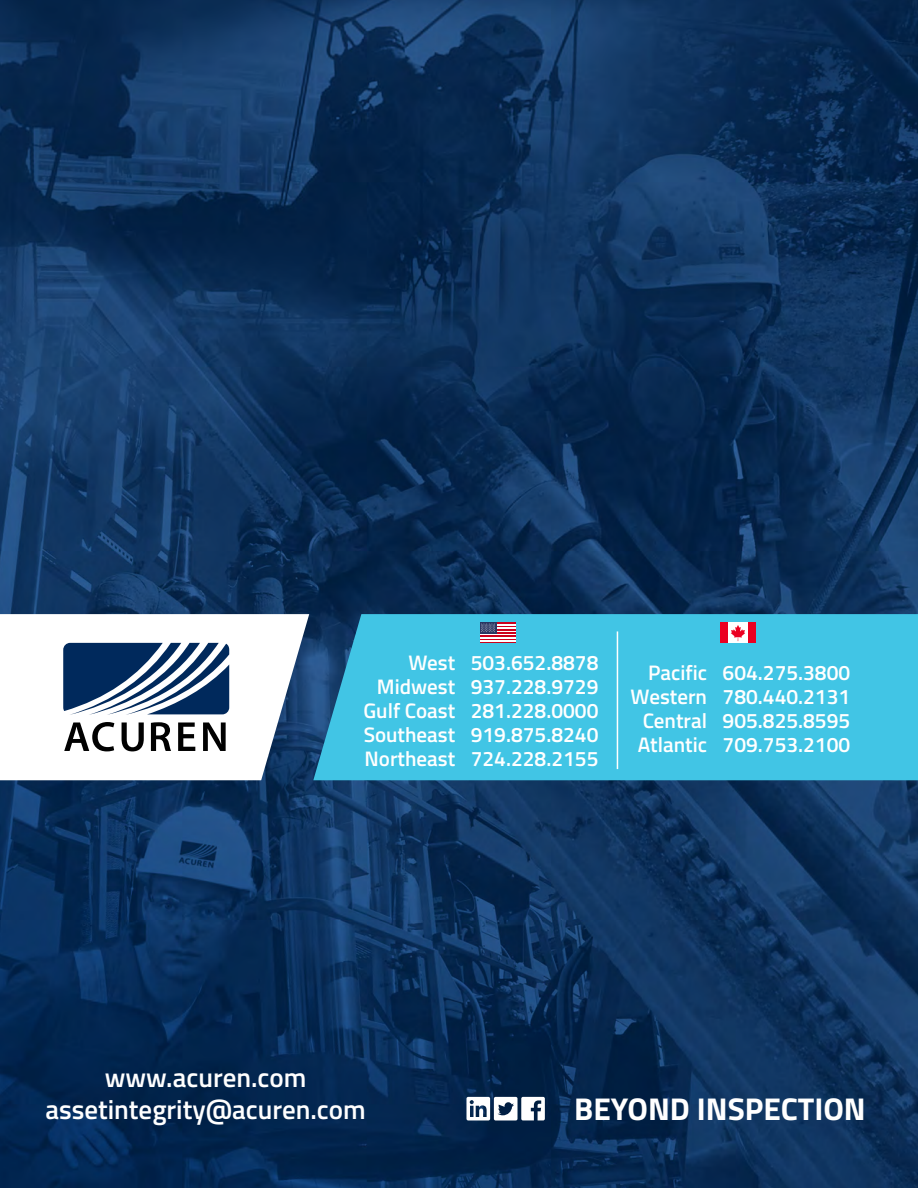
<style>
.page{position:relative;width:918px;height:1188px;background:#fff}
.page>*{position:absolute;margin:0;border:0;box-sizing:border-box;transform-origin:0 0}
.t1{font:700 31.5px "Titillium Web";color:#fff}
.t2{font:600 27px "Titillium Web";color:#fff}
.t3{font:600 21px "Titillium Web";color:#fff}
</style>
<div class="page">
<img style="left:0;top:0;width:918px;height:1188px">
<svg style="left:466px;top:1097px;width:79px;height:23px"></svg>
<svg style="left:0;top:614px;width:309px;height:166px"></svg>
<svg style="left:64px;top:722px;width:50px;height:29px"></svg>
<svg style="left:122px;top:722px;width:22px;height:29px"></svg>
<svg style="left:151px;top:722px;width:20px;height:29px"></svg>
<svg style="left:178px;top:722px;width:17px;height:29px"></svg>
<svg style="left:203px;top:722px;width:23px;height:29px"></svg>
<svg style="left:63px;top:643px;width:166px;height:72px"></svg>
<div style="left:313px;top:614px;width:605px;height:166px;background:#41c5e5"></div>
<hr style="left:617px;top:631px;width:1px;height:138px;background:#fff">
<div style="left:720px;top:622px;width:8px;height:21px;background:#eb0021"></div>
<div style="left:748px;top:622px;width:8px;height:21px;background:#eb0021"></div>
<div style="left:728px;top:622px;width:20px;height:21px;background:#fff"></div>
<svg style="left:731px;top:625px;width:14px;height:16px"></svg>
<hr style="left:480px;top:642px;width:36px;height:1px;background:#cc001c">
<hr style="left:480px;top:640px;width:36px;height:2px;background:#fff">
<hr style="left:480px;top:638px;width:36px;height:2px;background:#cc001c">
<hr style="left:480px;top:637px;width:36px;height:1px;background:#fff">
<hr style="left:480px;top:635px;width:36px;height:2px;background:#cc001c">
<hr style="left:480px;top:634px;width:36px;height:1px;background:#fff">
<hr style="left:480px;top:632px;width:36px;height:2px;background:#cc001c">
<hr style="left:480px;top:630px;width:36px;height:2px;background:#fff">
<hr style="left:480px;top:629px;width:36px;height:1px;background:#cc001c">
<hr style="left:480px;top:627px;width:36px;height:2px;background:#fff">
<hr style="left:480px;top:625px;width:36px;height:2px;background:#cc001c">
<hr style="left:480px;top:624px;width:36px;height:1px;background:#fff">
<hr style="left:480px;top:622px;width:36px;height:2px;background:#cc001c">
<div style="left:480px;top:622px;width:16px;height:12px;background:#293661"></div>
<svg style="left:481px;top:623px;width:14px;height:9px"></svg>
<p class="t3" style="left:409px;top:647px;width:48px">West</p>
<p class="t3" style="left:377px;top:671px;width:80px">Midwest</p>
<p class="t3" style="left:363px;top:695px;width:93px">Gulf Coast</p>
<p class="t3" style="left:364px;top:719px;width:93px">Southeast</p>
<p class="t3" style="left:365px;top:743px;width:92px">Northeast</p>
<p class="t3" style="left:471px;top:647px;width:129px">503.652.8878</p>
<p class="t3" style="left:471px;top:671px;width:129px">937.228.9729</p>
<p class="t3" style="left:471px;top:695px;width:129px">281.228.0000</p>
<p class="t3" style="left:471px;top:719px;width:129px">919.875.8240</p>
<p class="t3" style="left:471px;top:743px;width:129px">724.228.2155</p>
<p class="t3" style="left:648px;top:657px;width:60px">Pacific</p>
<p class="t3" style="left:631px;top:681px;width:78px">Western</p>
<p class="t3" style="left:643px;top:705px;width:66px">Central</p>
<p class="t3" style="left:638px;top:729px;width:71px">Atlantic</p>
<p class="t3" style="left:723px;top:657px;width:129px">604.275.3800</p>
<p class="t3" style="left:723px;top:681px;width:129px">780.440.2131</p>
<p class="t3" style="left:723px;top:705px;width:129px">905.825.8595</p>
<p class="t3" style="left:723px;top:729px;width:129px">709.753.2100</p>
<p class="t2" style="left:105px;top:1057px;width:203px">www.acuren.com</p>
<p class="t2" style="left:45px;top:1090px;width:322px">assetintegrity@acuren.com</p>
<p class="t1" style="left:574px;top:1084px;width:293px">BEYOND INSPECTION</p>
</div>
